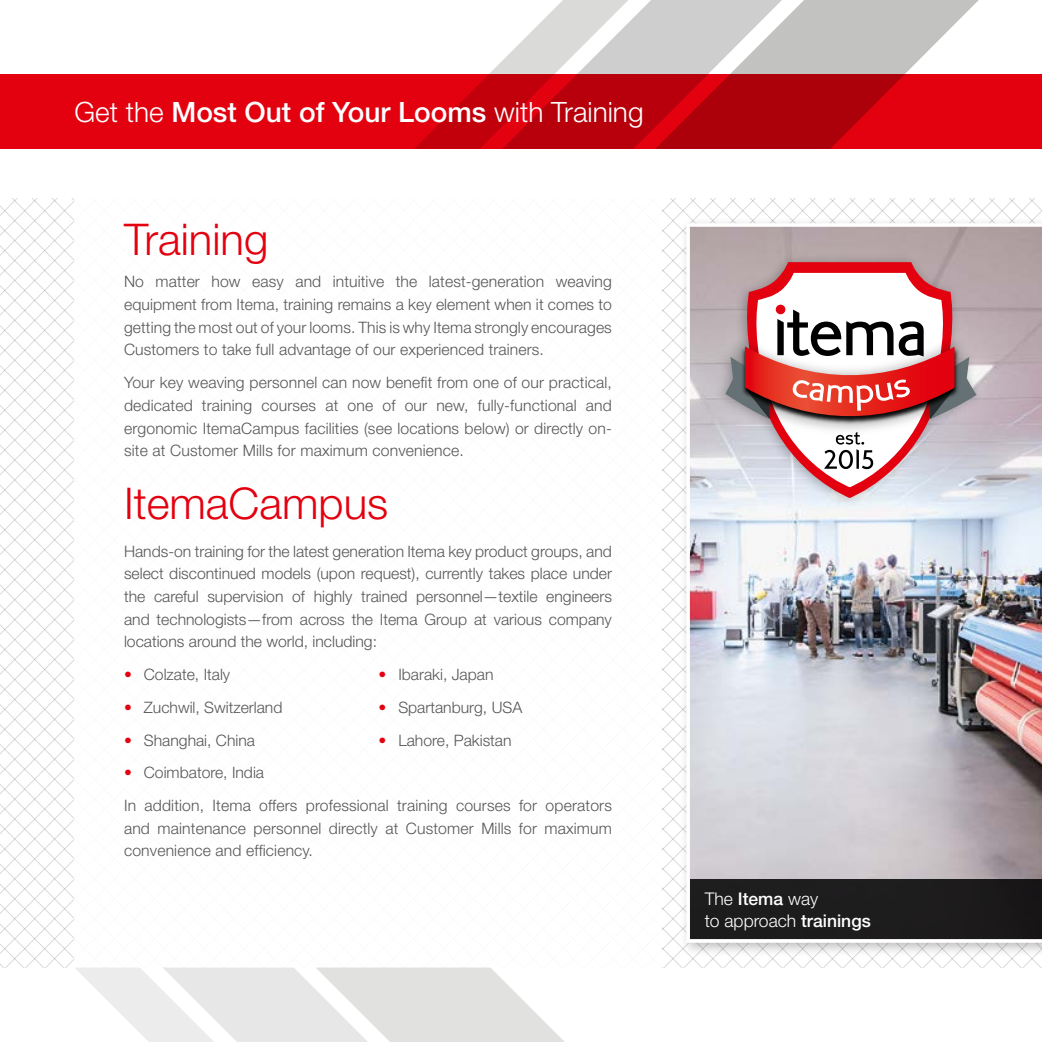
<style>
.page{position:relative;width:1042px;height:1042px;background:#fff}
.page>*{position:absolute;margin:0;border:0;box-sizing:border-box;transform-origin:0 0}
.t1{font:300 43.75px "Helvetica Neue LT Std";color:#e3000f}
.t2{font:300 28px "Helvetica Neue LT Pro";color:#fff}
.t3{font:300 17.5px/21.9px "Helvetica Neue LT Pro";color:#fff}
.t4{font:300 15.75px/22.8px "Helvetica Neue LT Pro";color:#565656;text-align:justify}
.s1{font-weight:500}
.s2{color:#e3000f}
</style>
<div class="page">
<svg style="left:664px;top:198px;width:20px;height:769px"></svg>
<svg style="left:994px;top:198px;width:48px;height:769px"></svg>
<svg style="left:812px;top:0;width:167px;height:74px"></svg>
<svg style="left:658px;top:0;width:154px;height:74px;background:#d1d1d1"></svg>
<svg style="left:489px;top:0;width:169px;height:74px"></svg>
<svg style="left:75px;top:967px;width:489px;height:75px"></svg>
<div style="left:679px;top:216px;width:363px;height:741px;background:#000;opacity:.25"></div>
<img style="left:686px;top:223px;width:356px;height:720px">
<svg style="left:0;top:74px;width:1042px;height:75px;background:#d2000d"></svg>
<div style="left:690px;top:879px;width:352px;height:60px;background:#1e1d1d"></div>
<img style="left:730px;top:248px;width:234px;height:264px">
<svg style="left:739px;top:262px;width:221px;height:236px;background:#d88c95"></svg>
<img style="left:709px;top:332px;width:279px;height:107px">
<svg style="left:725px;top:273px;width:251px;height:214px"></svg>
<h2 class="t2" style="left:74px;top:95px;width:571px">Get the <span class="s1">Most Out of Your Looms</span> with Training</h2>
<h1 class="t1" style="left:124px;top:212px;width:146px">Training</h1>
<p class="t4" style="left:124px;top:270px;width:489px">No matter how easy and intuitive the latest-generation weaving equipment from Itema, training remains a key element when it comes to getting the most out of your looms. This is why Itema strongly encourages Customers to take full advantage of our experienced trainers.</p>
<p class="t4" style="left:124px;top:371px;width:489px">Your key weaving personnel can now benefit from one of our practical, dedicated training courses at one of our new, fully-functional and ergonomic ItemaCampus facilities (see locations below) or directly on&shy;site at Customer Mills for maximum convenience.</p>
<h1 class="t1" style="left:124px;top:476px;width:266px">ItemaCampus</h1>
<p class="t4" style="left:124px;top:539px;width:489px">Hands-on training for the latest generation Itema key product groups, and select discontinued models (upon request), currently takes place under the careful supervision of highly trained personnel—textile engineers and technologists—from across the Itema Group at various company locations around the world, including:</p>
<p class="t4" style="left:124px;top:663px;width:108px"><span class="s2">•</span> Colzate, Italy</p>
<p class="t4" style="left:124px;top:695px;width:160px"><span class="s2">•</span> Zuchwil, Switzerland</p>
<p class="t4" style="left:124px;top:728px;width:133px"><span class="s2">•</span> Shanghai, China</p>
<p class="t4" style="left:124px;top:761px;width:142px"><span class="s2">•</span> Coimbatore, India</p>
<p class="t4" style="left:378px;top:663px;width:116px"><span class="s2">•</span> Ibaraki, Japan</p>
<p class="t4" style="left:378px;top:695px;width:145px"><span class="s2">•</span> Spartanburg, USA</p>
<p class="t4" style="left:378px;top:728px;width:135px"><span class="s2">•</span> Lahore, Pakistan</p>
<p class="t4" style="left:124px;top:793px;width:489px">In addition, Itema offers professional training courses for operators and maintenance personnel directly at Customer Mills for maximum convenience and efficiency.</p>
<p class="t3" style="left:705px;top:887px;width:168px">The <span class="s1">Itema</span> way<br>to approach <span class="s1">trainings</span></p>
</div>
